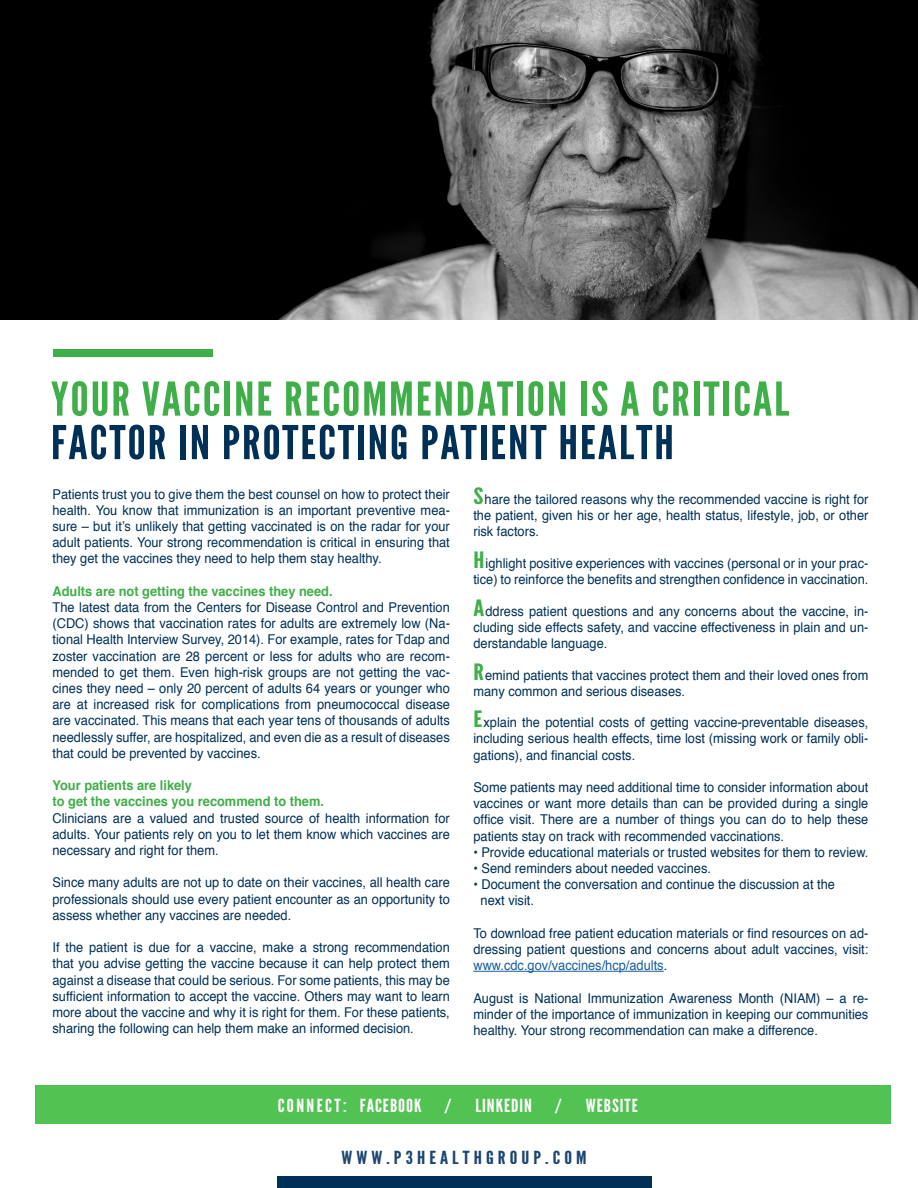
<style>
.page{position:relative;width:918px;height:1188px;background:#fff}
.page>*{position:absolute;margin:0;border:0;box-sizing:border-box;transform-origin:0 0}
.t1{font:46.5px "League Gothic";letter-spacing:.04em;color:#40ae49;scale:1.1 1}
.t2{font:46.5px "League Gothic";letter-spacing:.04em;color:#003056;scale:1.1 1}
.t3{font:18px "League Gothic";letter-spacing:.05em;color:#fff;scale:1.1 1}
.t4{font:18px "League Gothic";letter-spacing:.19em;color:#1c4571;scale:1.2 1}
.t5{font:13.5px/16.2px "Helvetica";color:#003056;text-align:justify;scale:.95 1}
.t6{font:700 13.5px "Helvetica";color:#40ae49;scale:.95 1}
.s1{font-family:"League Gothic";font-size:22.5px;color:#40ae49}
.s2{color:#175d9e}
</style>
<div class="page">
<img style="left:0;top:0;width:918px;height:320px">
<div style="left:277px;top:1176px;width:375px;height:12px;background:#003056"></div>
<div style="left:36px;top:1085px;width:855px;height:39px;background:#52c353"></div>
<div style="left:53px;top:350px;width:160px;height:7px;background:#40ae49"></div>
<hr style="left:473px;top:971px;width:191px;height:1px;background:#175d9e">
<p class="t1" style="left:51px;top:371px;width:673px">YOUR VACCINE RECOMMENDATION IS A CRITICAL</p>
<p class="t2" style="left:51px;top:415px;width:568px">FACTOR IN PROTECTING PATIENT HEALTH</p>
<p class="t5" style="left:473px;top:492px;width:417px"><span class="s1">S</span>hare the tailored reasons why the recommended vaccine is right for the patient, given his or her age, health status, lifestyle, job, or other risk factors.</p>
<p class="t5" style="left:473px;top:556px;width:417px"><span class="s1">H</span>ighlight positive experiences with vaccines (personal or in your prac&shy;tice) to reinforce the benefits and strengthen confidence in vaccination.</p>
<p class="t5" style="left:473px;top:603px;width:417px"><span class="s1">A</span>ddress patient questions and any concerns about the vaccine, in&shy;cluding side effects safety, and vaccine effectiveness in plain and un&shy;derstandable language.</p>
<p class="t5" style="left:473px;top:667px;width:417px"><span class="s1">R</span>emind patients that vaccines protect them and their loved ones from many common and serious diseases.</p>
<p class="t5" style="left:473px;top:715px;width:417px"><span class="s1">E</span>xplain the potential costs of getting vaccine-preventable diseases, including serious health effects, time lost (missing work or family obli&shy;gations), and financial costs.</p>
<p class="t5" style="left:473px;top:780px;width:417px">Some patients may need additional time to consider information about vaccines or want more details than can be provided during a single office visit. There are a number of things you can do to help these patients stay on track with recommended vaccinations.</p>
<p class="t5" style="left:473px;top:844px;width:417px">• Provide educational materials or trusted websites for them to review.</p>
<p class="t5" style="left:473px;top:861px;width:252px">• Send reminders about needed vaccines.</p>
<p class="t5" style="left:473px;top:877px;width:382px">• Document the conversation and continue the discussion at the</p>
<p class="t5" style="left:481px;top:893px;width:58px">next visit.</p>
<p class="t5" style="left:473px;top:925px;width:417px">To download free patient education materials or find resources on ad&shy;dressing patient questions and concerns about adult vaccines, visit: <span class="s2">www.cdc.gov/vaccines/hcp/adults</span>.</p>
<p class="t5" style="left:473px;top:990px;width:417px">August is National Immunization Awareness Month (NIAM) – a re&shy;minder of the importance of immunization in keeping our communities healthy. Your strong recommendation can make a difference.</p>
<p class="t5" style="left:52px;top:486px;width:420px">Patients trust you to give them the best counsel on how to protect their health. You know that immunization is an important preventive mea&shy;sure – but it’s unlikely that getting vaccinated is on the radar for your adult patients. Your strong recommendation is critical in ensuring that they get the vaccines they need to help them stay healthy.</p>
<p class="t6" style="left:52px;top:580px;width:296px">Adults are not getting the vaccines they need.</p>
<p class="t5" style="left:52px;top:600px;width:420px">The latest data from the Centers for Disease Control and Prevention (CDC) shows that vaccination rates for adults are extremely low (Na&shy;tional Health Interview Survey, 2014). For example, rates for Tdap and zoster vaccination are 28 percent or less for adults who are recom&shy;mended to get them. Even high-risk groups are not getting the vac&shy;cines they need – only 20 percent of adults 64 years or younger who are at increased risk for complications from pneumococcal disease are vaccinated. This means that each year tens of thousands of adults needlessly suffer, are hospitalized, and even die as a result of diseases that could be prevented by vaccines.</p>
<p class="t6" style="left:52px;top:775px;width:148px">Your patients are likely</p>
<p class="t6" style="left:52px;top:791px;width:287px">to get the vaccines you recommend to them.</p>
<p class="t5" style="left:52px;top:810px;width:420px">Clinicians are a valued and trusted source of health information for adults. Your patients rely on you to let them know which vaccines are necessary and right for them.</p>
<p class="t5" style="left:52px;top:875px;width:420px">Since many adults are not up to date on their vaccines, all health care professionals should use every patient encounter as an opportunity to assess whether any vaccines are needed.</p>
<p class="t5" style="left:52px;top:940px;width:420px">If the patient is due for a vaccine, make a strong recommendation that you advise getting the vaccine because it can help protect them against a disease that could be serious. For some patients, this may be sufficient information to accept the vaccine. Others may want to learn more about the vaccine and why it is right for them. For these patients, sharing the following can help them make an informed decision.</p>
<p class="t3" style="left:278px;top:1095px;width:132px">CONNECT: FACEBOOK</p>
<p class="t3" style="left:444px;top:1095px;width:8px">/</p>
<p class="t3" style="left:475px;top:1095px;width:53px">LINKEDIN</p>
<p class="t3" style="left:555px;top:1095px;width:8px">/</p>
<p class="t3" style="left:586px;top:1095px;width:49px">WEBSITE</p>
<h2 class="t4" style="left:341px;top:1147px;width:206px">WWW.P3HEALTHGROUP.COM</h2>
</div>
